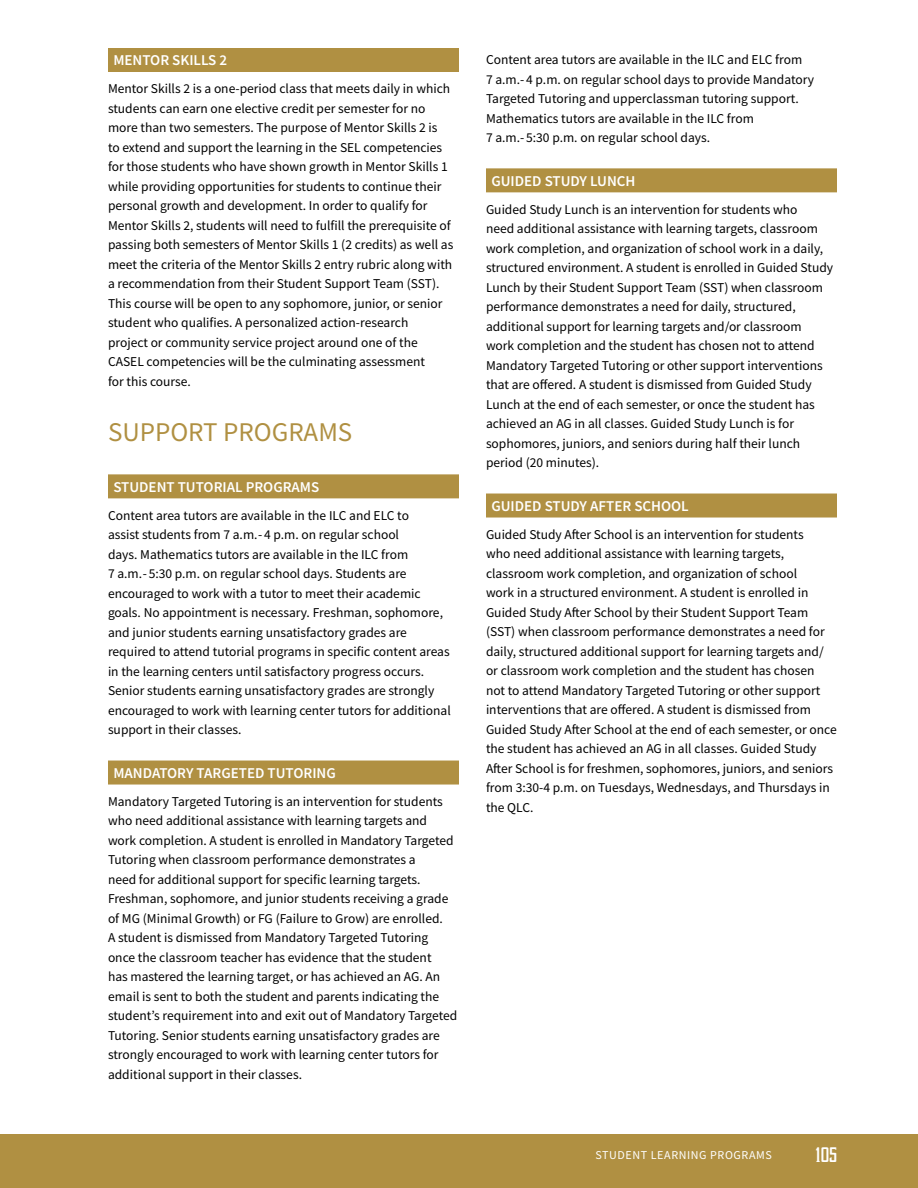
<style>
.page{position:relative;width:918px;height:1188px;background:#fff}
.page>*{position:absolute;margin:0;border:0;box-sizing:border-box;transform-origin:0 0}
.t1{font:27px "Source Sans Pro";color:#b09042}
.t2{font:19.5px "Boucherie Block";color:#fff}
.t3{font:600 15px "Source Sans Pro";color:#fff}
.t4{font:13.5px/19.5px "Source Sans Pro";color:#000}
.t5{font:12px "Source Sans Pro";letter-spacing:.05em;color:#fff}
</style>
<div class="page">
<div style="left:108px;top:48px;width:351px;height:24px;background:#b09042"></div>
<div style="left:108px;top:474px;width:351px;height:24px;background:#b09042"></div>
<div style="left:108px;top:761px;width:351px;height:24px;background:#b09042"></div>
<div style="left:486px;top:168px;width:351px;height:24px;background:#b09042"></div>
<div style="left:486px;top:494px;width:351px;height:24px;background:#b09042"></div>
<div style="left:0;top:1134px;width:918px;height:54px;background:#b09042"></div>
<p class="t3" style="left:113px;top:50px;width:115px">MENTOR SKILLS 2</p>
<p class="t4" style="left:108px;top:79px;width:347px">Mentor Skills 2 is a one-period class that meets daily in which students can earn one elective credit per semester for no more than two semesters. The purpose of Mentor Skills 2 is<br>to extend and support the learning in the SEL competencies for those students who have shown growth in Mentor Skills 1 while providing opportunities for students to continue their personal growth and development. In order to qualify for Mentor Skills 2, students will need to fulfill the prerequisite of passing both semesters of Mentor Skills 1 (2 credits) as well as meet the criteria of the Mentor Skills 2 entry rubric along with a recommendation from their Student Support Team (SST).<br>This course will be open to any sophomore, junior, or senior student who qualifies. A personalized action-research<br>project or community service project around one of the CASEL competencies will be the culminating assessment<br>for this course.</p>
<h1 class="t1" style="left:108px;top:415px;width:246px">SUPPORT PROGRAMS</h1>
<p class="t3" style="left:113px;top:477px;width:207px">STUDENT TUTORIAL PROGRAMS</p>
<p class="t4" style="left:108px;top:505px;width:344px">Content area tutors are available in the ILC and ELC to<br>assist students from 7 a.m.- 4 p.m. on regular school<br>days. Mathematics tutors are available in the ILC from<br>7 a.m.- 5:30 p.m. on regular school days. Students are encouraged to work with a tutor to meet their academic goals. No appointment is necessary. Freshman, sophomore, and junior students earning unsatisfactory grades are required to attend tutorial programs in specific content areas in the learning centers until satisfactory progress occurs.<br>Senior students earning unsatisfactory grades are strongly encouraged to work with learning center tutors for additional support in their classes.</p>
<p class="t3" style="left:113px;top:763px;width:224px">MANDATORY TARGETED TUTORING</p>
<p class="t4" style="left:108px;top:792px;width:351px">Mandatory Targeted Tutoring is an intervention for students who need additional assistance with learning targets and work completion. A student is enrolled in Mandatory Targeted Tutoring when classroom performance demonstrates a<br>need for additional support for specific learning targets.<br>Freshman, sophomore, and junior students receiving a grade of MG (Minimal Growth) or FG (Failure to Grow) are enrolled.<br>A student is dismissed from Mandatory Targeted Tutoring once the classroom teacher has evidence that the student<br>has mastered the learning target, or has achieved an AG. An email is sent to both the student and parents indicating the student’s requirement into and exit out of Mandatory Targeted Tutoring. Senior students earning unsatisfactory grades are strongly encouraged to work with learning center tutors for additional support in their classes.</p>
<p class="t4" style="left:486px;top:50px;width:330px">Content area tutors are available in the ILC and ELC from<br>7 a.m.- 4 p.m. on regular school days to provide Mandatory Targeted Tutoring and upperclassman tutoring support.<br>Mathematics tutors are available in the ILC from<br>7 a.m.- 5:30 p.m. on regular school days.</p>
<p class="t3" style="left:491px;top:171px;width:146px">GUIDED STUDY LUNCH</p>
<p class="t4" style="left:486px;top:199px;width:349px">Guided Study Lunch is an intervention for students who<br>need additional assistance with learning targets, classroom work completion, and organization of school work in a daily, structured environment. A student is enrolled in Guided Study Lunch by their Student Support Team (SST) when classroom performance demonstrates a need for daily, structured, additional support for learning targets and/or classroom work completion and the student has chosen not to attend Mandatory Targeted Tutoring or other support interventions that are offered. A student is dismissed from Guided Study Lunch at the end of each semester, or once the student has achieved an AG in all classes. Guided Study Lunch is for sophomores, juniors, and seniors during half their lunch period (20 minutes).</p>
<p class="t3" style="left:491px;top:496px;width:199px">GUIDED STUDY AFTER SCHOOL</p>
<p class="t4" style="left:486px;top:525px;width:352px">Guided Study After School is an intervention for students<br>who need additional assistance with learning targets, classroom work completion, and organization of school<br>work in a structured environment. A student is enrolled in Guided Study After School by their Student Support Team (SST) when classroom performance demonstrates a need for daily, structured additional support for learning targets and/ or classroom work completion and the student has chosen not to attend Mandatory Targeted Tutoring or other support interventions that are offered. A student is dismissed from Guided Study After School at the end of each semester, or once the student has achieved an AG in all classes. Guided Study After School is for freshmen, sophomores, juniors, and seniors from 3:30-4 p.m. on Tuesdays, Wednesdays, and Thursdays in the QLC.</p>
<p class="t5" style="left:595px;top:1148px;width:178px">STUDENT LEARNING PROGRAMS</p>
<h2 class="t2" style="left:816px;top:1143px;width:23px">105</h2>
</div>
